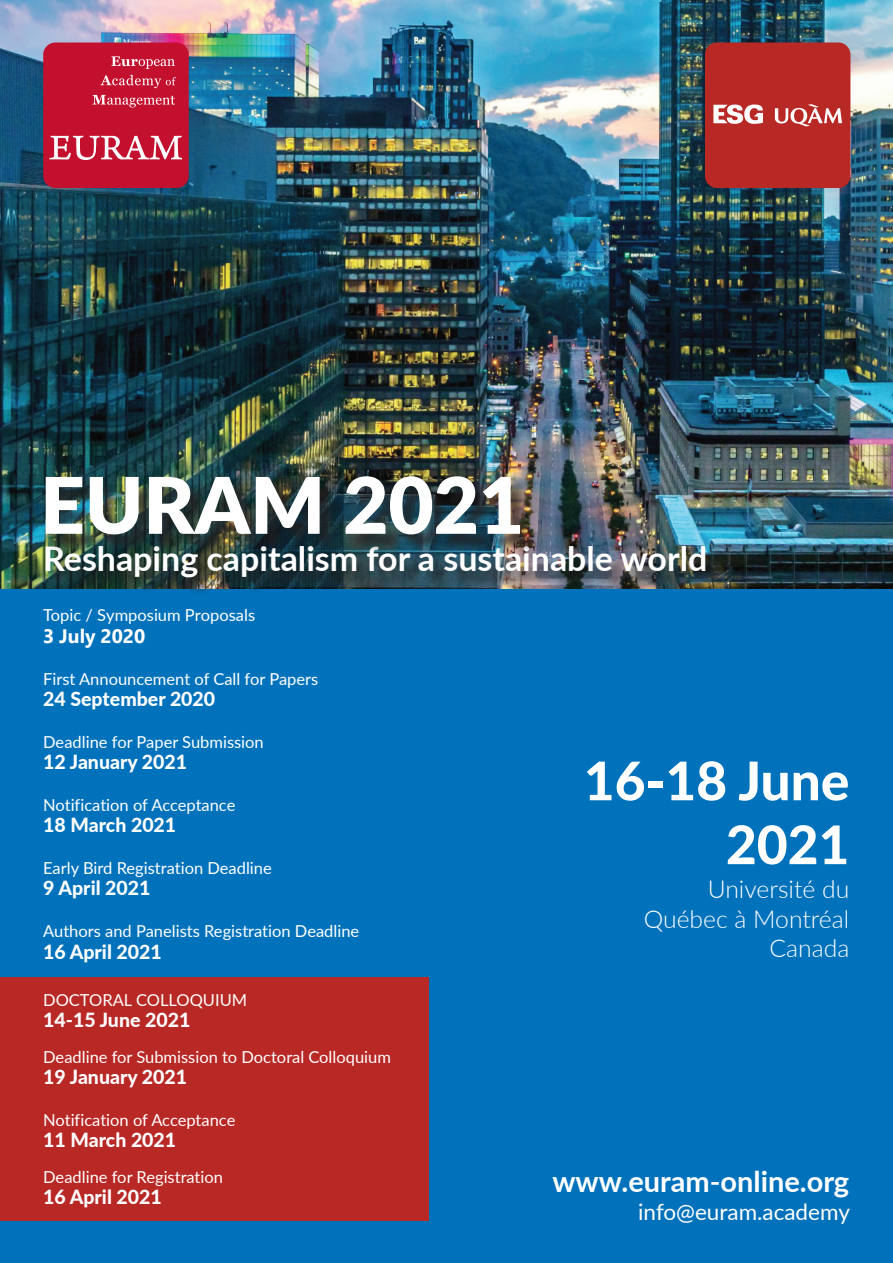
<style>
.page{position:relative;width:893px;height:1263px;background:#fff}
.page>*{position:absolute;margin:0;border:0;box-sizing:border-box;transform-origin:0 0}
.t1{font:900 78px "Lato";color:#fff}
.t2{font:800 53.25px/63.9px "Lato";color:#fff;text-align:right}
.t3{font:700 33.9px "Lato";color:#fff}
.t4{font:700 28.95px "Lato";color:#fff}
.t5{font:300 24.75px/29.7px "Lato";color:#fff;text-align:right}
.t6{font:22.5px "Lato";color:#fff}
.t7{font:800 19.5px "Lato";color:#fff}
.t8{font:700 19.5px "Leelawadee UI";color:#fff}
.t9{font:16.5px "Lato";color:#fff}
</style>
<div class="page">
<div style="left:0;top:588px;width:893px;height:675px;background:#0072bc"></div>
<img style="left:0;top:0;width:893px;height:588px">
<div style="left:48px;top:548px;width:676px;height:48px;background:#231f20;opacity:.75"></div>
<div style="left:48px;top:479px;width:490px;height:74px;background:#231f20;opacity:.75"></div>
<div style="left:43px;top:43px;width:146px;height:145px;background:#c3102f;border-radius:12px"></div>
<svg style="left:49px;top:136px;width:133px;height:24px"></svg>
<svg style="left:111px;top:56px;width:64px;height:13px"></svg>
<svg style="left:100px;top:75px;width:76px;height:13px"></svg>
<svg style="left:92px;top:95px;width:83px;height:12px"></svg>
<div style="left:705px;top:43px;width:145px;height:145px;background:#b82825;border-radius:12px"></div>
<svg style="left:713px;top:105px;width:50px;height:19px"></svg>
<svg style="left:775px;top:104px;width:67px;height:22px"></svg>
<div style="left:0;top:977px;width:428px;height:243px;background:#b82825"></div>
<h1 class="t1" style="left:40px;top:447px;width:486px">EURAM 2021</h1>
<h3 class="t3" style="left:43px;top:534px;width:666px">Reshaping capitalism for a sustainable world</h3>
<p class="t9" style="left:43px;top:604px;width:213px">Topic / Symposium Proposals</p>
<p class="t8" style="left:43px;top:622px;width:104px">3 July 2020</p>
<p class="t9" style="left:43px;top:667px;width:277px">First Announcement of Call for Papers</p>
<p class="t7" style="left:43px;top:684px;width:174px">24 September 2020</p>
<p class="t9" style="left:43px;top:730px;width:222px">Deadline for Paper Submission</p>
<p class="t7" style="left:43px;top:747px;width:145px">12 January 2021</p>
<p class="t9" style="left:43px;top:793px;width:194px">Notification of Acceptance</p>
<p class="t7" style="left:43px;top:810px;width:135px">18 March 2021</p>
<p class="t9" style="left:43px;top:856px;width:230px">Early Bird Registration Deadline</p>
<p class="t7" style="left:43px;top:874px;width:109px">9 April 2021</p>
<p class="t9" style="left:43px;top:919px;width:318px">Authors and Panelists Registration Deadline</p>
<p class="t7" style="left:43px;top:937px;width:120px">16 April 2021</p>
<p class="t9" style="left:43px;top:988px;width:205px">DOCTORAL COLLOQUIUM</p>
<p class="t7" style="left:43px;top:1006px;width:149px">14-15 June 2021</p>
<p class="t9" style="left:43px;top:1045px;width:349px">Deadline for Submission to Doctoral Colloquium</p>
<p class="t7" style="left:43px;top:1063px;width:145px">19 January 2021</p>
<p class="t9" style="left:43px;top:1108px;width:194px">Notification of Acceptance</p>
<p class="t7" style="left:43px;top:1126px;width:135px">11 March 2021</p>
<p class="t9" style="left:43px;top:1165px;width:181px">Deadline for Registration</p>
<p class="t7" style="left:43px;top:1183px;width:120px">16 April 2021</p>
<h2 class="t2" style="left:584px;top:747px;width:267px">16-18 June<br>2021</h2>
<h3 class="t5" style="left:644px;top:873px;width:207px">Université du<br>Québec à Montréal<br>Canada</h3>
<h3 class="t4" style="left:552px;top:1160px;width:298px">www.euram-online.org</h3>
<h3 class="t6" style="left:638px;top:1196px;width:213px">info@euram.academy</h3>
</div>
